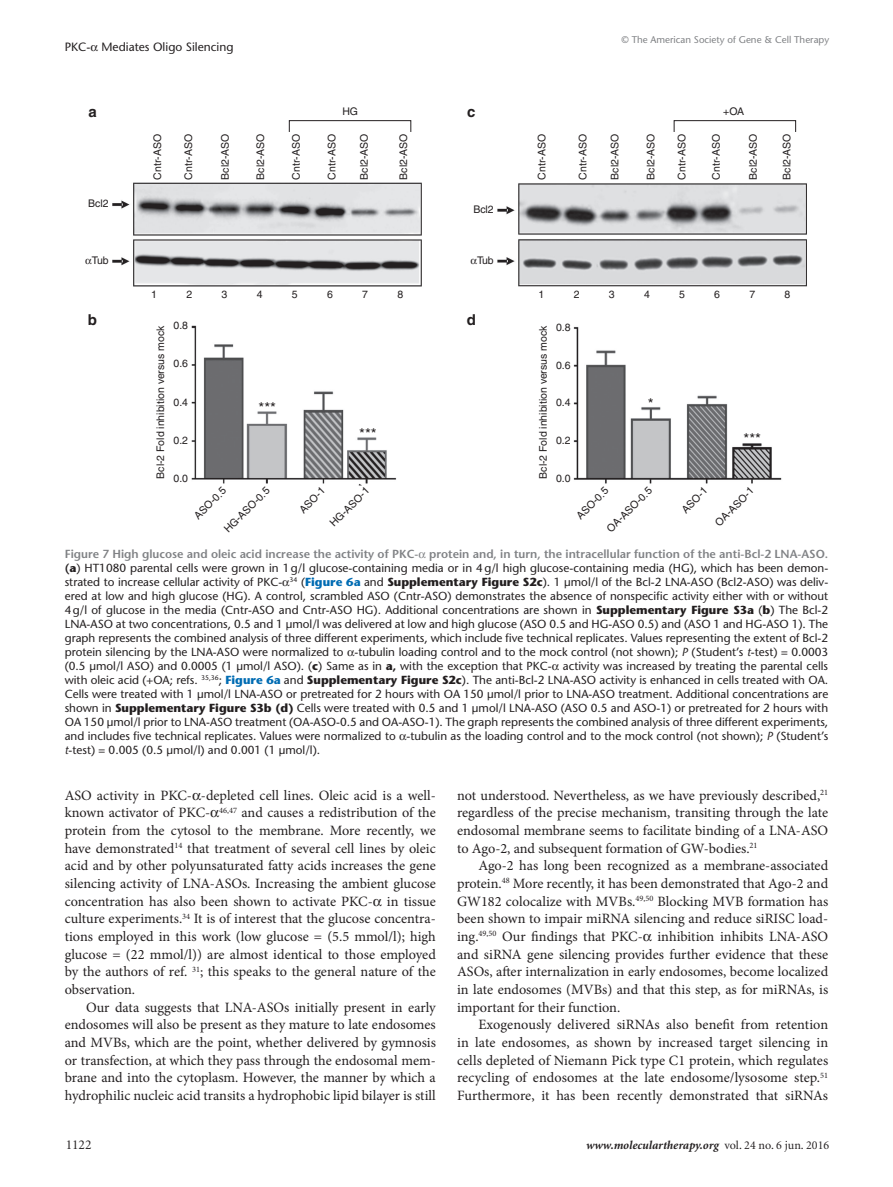
<style>
.page{position:relative;width:893px;height:1187px;background:#fff}
.page>*{position:absolute;margin:0;border:0;box-sizing:border-box;transform-origin:0 0}
.t1{font:15px "Helvetica";color:#231f20}
.t2{font:700 15px "Helvetica";color:#231f20}
.t3{font:14.25px/17.7px "Minion Pro";color:#231f20;text-align:justify}
.t4{font:13.5px "Minion";color:#231f20}
.t5{font:italic 700 12px "Minion";color:#231f20}
.t6{font:12px "Stone Sans";color:#231f20}
.t7{font:11.7px/14.1px "Stone Sans";color:#231f20;text-align:justify}
.t8{font:600 11.7px "ITC Stone Sans";color:#808285}
.t9{font:10.5px "Helvetica";color:#231f20}
.t10{font:9.75px "Stone Sans";color:#808285}
.s1{font-family:"ITC Stone Sans";font-weight:600}
.s2{font-weight:700}
.s3{font-weight:700;color:#006cb3}
.s4{font-style:italic}
.s5{font-weight:400;font-style:normal}
</style>
<div class="page">
<img style="left:113px;top:182px;width:694px;height:304px">
<svg style="left:288px;top:120px;width:508px;height:12px"></svg>
<svg style="left:471px;top:259px;width:6px;height:5px"></svg>
<p class="t6" style="left:65px;top:39px;width:170px">PKC- Mediates Oligo Silencing</p>
<p class="t10" style="left:621px;top:34px;width:209px">© The American Society of Gene &amp; Cell Therapy</p>
<p class="t9" style="left:342px;top:105px;width:17px">HG</p>
<p class="t9" style="left:723px;top:105px;width:23px">+OA</p>
<p class="t2" style="left:88px;top:102px;width:10px">a</p>
<p class="t2" style="left:467px;top:102px;width:10px">c</p>
<p class="t9" style="left:88px;top:197px;width:22px">Bcl2</p>
<p class="t9" style="left:92px;top:254px;width:18px">Tub</p>
<p class="t9" style="left:151px;top:180px;width:47px;rotate:-90deg">Cntr-ASO</p>
<p class="t9" style="left:182px;top:180px;width:47px;rotate:-90deg">Cntr-ASO</p>
<p class="t9" style="left:219px;top:180px;width:48px;rotate:-90deg">Bcl2-ASO</p>
<p class="t9" style="left:254px;top:180px;width:48px;rotate:-90deg">Bcl2-ASO</p>
<p class="t9" style="left:290px;top:180px;width:47px;rotate:-90deg">Cntr-ASO</p>
<p class="t9" style="left:326px;top:180px;width:47px;rotate:-90deg">Cntr-ASO</p>
<p class="t9" style="left:358px;top:180px;width:48px;rotate:-90deg">Bcl2-ASO</p>
<p class="t9" style="left:397px;top:180px;width:48px;rotate:-90deg">Bcl2-ASO</p>
<p class="t9" style="left:536px;top:180px;width:47px;rotate:-90deg">Cntr-ASO</p>
<p class="t9" style="left:577px;top:180px;width:47px;rotate:-90deg">Cntr-ASO</p>
<p class="t9" style="left:609px;top:180px;width:48px;rotate:-90deg">Bcl2-ASO</p>
<p class="t9" style="left:645px;top:180px;width:48px;rotate:-90deg">Bcl2-ASO</p>
<p class="t9" style="left:676px;top:180px;width:47px;rotate:-90deg">Cntr-ASO</p>
<p class="t9" style="left:710px;top:180px;width:47px;rotate:-90deg">Cntr-ASO</p>
<p class="t9" style="left:747px;top:180px;width:48px;rotate:-90deg">Bcl2-ASO</p>
<p class="t9" style="left:781px;top:180px;width:48px;rotate:-90deg">Bcl2-ASO</p>
<p class="t9" style="left:473px;top:203px;width:22px">Bcl2</p>
<p class="t9" style="left:477px;top:254px;width:18px">Tub</p>
<p class="t9" style="left:151px;top:288px;width:7px">1</p>
<p class="t9" style="left:186px;top:288px;width:7px">2</p>
<p class="t9" style="left:222px;top:288px;width:7px">3</p>
<p class="t9" style="left:257px;top:288px;width:7px">4</p>
<p class="t9" style="left:292px;top:288px;width:7px">5</p>
<p class="t9" style="left:327px;top:288px;width:7px">6</p>
<p class="t9" style="left:362px;top:288px;width:7px">7</p>
<p class="t9" style="left:397px;top:288px;width:7px">8</p>
<p class="t9" style="left:174px;top:319px;width:16px">0.8</p>
<p class="t9" style="left:174px;top:357px;width:16px">0.6</p>
<p class="t9" style="left:174px;top:396px;width:16px">0.4</p>
<p class="t1" style="left:259px;top:399px;width:19px">***</p>
<p class="t1" style="left:359px;top:425px;width:19px">***</p>
<p class="t2" style="left:88px;top:310px;width:11px">b</p>
<p class="t2" style="left:467px;top:310px;width:11px">d</p>
<p class="t9" style="left:154px;top:478px;width:154px;rotate:-90deg">Bcl-2 Fold inhibition versus mock</p>
<p class="t9" style="left:174px;top:434px;width:16px">0.2</p>
<p class="t9" style="left:174px;top:472px;width:16px">0.0</p>
<p class="t9" style="left:538px;top:288px;width:7px">1</p>
<p class="t9" style="left:574px;top:288px;width:7px">2</p>
<p class="t9" style="left:609px;top:288px;width:7px">3</p>
<p class="t9" style="left:644px;top:288px;width:7px">4</p>
<p class="t9" style="left:679px;top:288px;width:7px">5</p>
<p class="t9" style="left:714px;top:288px;width:7px">6</p>
<p class="t9" style="left:749px;top:288px;width:7px">7</p>
<p class="t9" style="left:785px;top:288px;width:7px">8</p>
<p class="t9" style="left:537px;top:478px;width:154px;rotate:-90deg">Bcl-2 Fold inhibition versus mock</p>
<p class="t9" style="left:556px;top:321px;width:16px">0.8</p>
<p class="t9" style="left:556px;top:359px;width:16px">0.6</p>
<p class="t9" style="left:556px;top:396px;width:16px">0.4</p>
<p class="t9" style="left:556px;top:434px;width:16px">0.2</p>
<p class="t9" style="left:556px;top:472px;width:16px">0.0</p>
<p class="t1" style="left:648px;top:395px;width:7px">*</p>
<p class="t1" style="left:744px;top:429px;width:19px">***</p>
<p class="t9" style="left:191px;top:513px;width:42px;rotate:-45deg">ASO-0.5</p>
<p class="t9" style="left:221px;top:526px;width:61px;rotate:-45deg">HG-ASO-0.5</p>
<p class="t9" style="left:297px;top:506px;width:33px;rotate:-45deg">ASO-1</p>
<p class="t9" style="left:327px;top:520px;width:52px;rotate:-45deg">HG-ASO-1</p>
<p class="t9" style="left:574px;top:513px;width:42px;rotate:-45deg">ASO-0.5</p>
<p class="t9" style="left:604px;top:526px;width:60px;rotate:-45deg">OA-ASO-0.5</p>
<p class="t9" style="left:679px;top:506px;width:33px;rotate:-45deg">ASO-1</p>
<p class="t9" style="left:712px;top:519px;width:51px;rotate:-45deg">OA-ASO-1</p>
<p class="t8" style="left:65px;top:547px;width:765px">Figure 7 High glucose and oleic acid increase the activity of PKC- protein and, in turn, the intracellular function of the anti-Bcl-2 LNA-ASO.</p>
<p class="t7" style="left:65px;top:561px;width:765px"><span class="s1">(</span><span class="s2">a</span>) HT1080 parental cells were grown in 1g/l glucose-containing media or in 4g/l high glucose-containing media (HG), which has been demon&shy;strated to increase cellular activity of PKC- <sup>34</sup> (<span class="s3">Figure 6a</span> and <span class="s2">Supplementary Figure S2c</span>). 1 μmol/l of the Bcl-2 LNA-ASO (Bcl2-ASO) was deliv&shy;ered at low and high glucose (HG). A control, scrambled ASO (Cntr-ASO) demonstrates the absence of nonspecific activity either with or without 4g/l of glucose in the media (Cntr-ASO and Cntr-ASO HG). Additional concentrations are shown in <span class="s2">Supplementary Figure S3a</span> (<span class="s2">b</span>) The Bcl-2<br>LNA-ASO at two concentrations, 0.5 and 1 μmol/l was delivered at low and high glucose (ASO 0.5 and HG-ASO 0.5) and (ASO 1 and HG-ASO 1). The graph represents the combined analysis of three different experiments, which include five technical replicates. Values representing the extent of Bcl-2 protein silencing by the LNA-ASO were normalized to -tubulin loading control and to the mock control (not shown); <span class="s4">P</span> (Student’s <span class="s4">t</span>-test) = 0.0003 (0.5 μmol/l ASO) and 0.0005 (1 μmol/l ASO). (<span class="s2">c</span>) Same as in <span class="s2">a,</span> with the exception that PKC- activity was increased by treating the parental cells with oleic acid (+OA; refs. <sup>35,36</sup>; <span class="s3">Figure 6a</span> and <span class="s2">Supplementary Figure S2c</span>). The anti-Bcl-2 LNA-ASO activity is enhanced in cells treated with OA.<br>Cells were treated with 1 μmol/l LNA-ASO or pretreated for 2 hours with OA 150 μmol/l prior to LNA-ASO treatment. Additional concentrations are shown in <span class="s2">Supplementary Figure S3b (d)</span> Cells were treated with 0.5 and 1 μmol/l LNA-ASO (ASO 0.5 and ASO-1) or pretreated for 2 hours with OA 150 μmol/l prior to LNA-ASO treatment (OA-ASO-0.5 and OA-ASO-1). The graph represents the combined analysis of three different experiments, and includes five technical replicates. Values were normalized to -tubulin as the loading control and to the mock control (not shown); <span class="s4">P</span> (Student’s <span class="s4">t</span>-test) = 0.005 (0.5 μmol/l) and 0.001 (1 μmol/l).</p>
<p class="t3" style="left:65px;top:786px;width:373px">ASO activity in PKC- -depleted cell lines. Oleic acid is a well&shy;known activator of PKC- <sup>46,47</sup> and causes a redistribution of the protein from the cytosol to the membrane. More recently, we have demonstrated<sup>14</sup> that treatment of several cell lines by oleic acid and by other polyunsaturated fatty acids increases the gene silencing activity of LNA-ASOs. Increasing the ambient glucose concentration has also been shown to activate PKC- in tissue culture experiments.<sup>34</sup> It is of interest that the glucose concentra&shy;tions employed in this work (low glucose = (5.5 mmol/l); high glucose = (22 mmol/l)) are almost identical to those employed by the authors of ref. <sup>31</sup>; this speaks to the general nature of the observation.</p>
<p class="t3" style="left:65px;top:998px;width:373px;text-indent:21px">Our data suggests that LNA-ASOs initially present in early endosomes will also be present as they mature to late endosomes and MVBs, which are the point, whether delivered by gymnosis or transfection, at which they pass through the endosomal mem&shy;brane and into the cytoplasm. However, the manner by which a hydrophilic nucleic acid transits a hydrophobic lipid bilayer is still</p>
<p class="t3" style="left:457px;top:786px;width:373px">not understood. Nevertheless, as we have previously described,<sup>21 </sup>regardless of the precise mechanism, transiting through the late endosomal membrane seems to facilitate binding of a LNA-ASO to Ago-2, and subsequent formation of GW-bodies.<sup>21</sup></p>
<p class="t3" style="left:457px;top:857px;width:373px;text-indent:21px">Ago-2 has long been recognized as a membrane-associated protein.<sup>48</sup> More recently, it has been demonstrated that Ago-2 and GW182 colocalize with MVBs.<sup>49,50</sup> Blocking MVB formation has been shown to impair miRNA silencing and reduce siRISC load&shy;ing.<sup>49,50</sup> Our findings that PKC- inhibition inhibits LNA-ASO and siRNA gene silencing provides further evidence that these ASOs, after internalization in early endosomes, become localized in late endosomes (MVBs) and that this step, as for miRNAs, is important for their function.</p>
<p class="t3" style="left:457px;top:1015px;width:373px;text-indent:21px">Exogenously delivered siRNAs also benefit from retention in late endosomes, as shown by increased target silencing in cells depleted of Niemann Pick type C1 protein, which regulates recycling of endosomes at the late endosome/lysosome step.<sup>51<br></sup>Furthermore, it has been recently demonstrated that siRNAs</p>
<p class="t4" style="left:66px;top:1138px;width:27px">1122</p>
<p class="t5" style="left:586px;top:1139px;width:245px">www.moleculartherapy.org <span class="s5">vol. 24 no. 6 jun. 2016</span></p>
</div>
